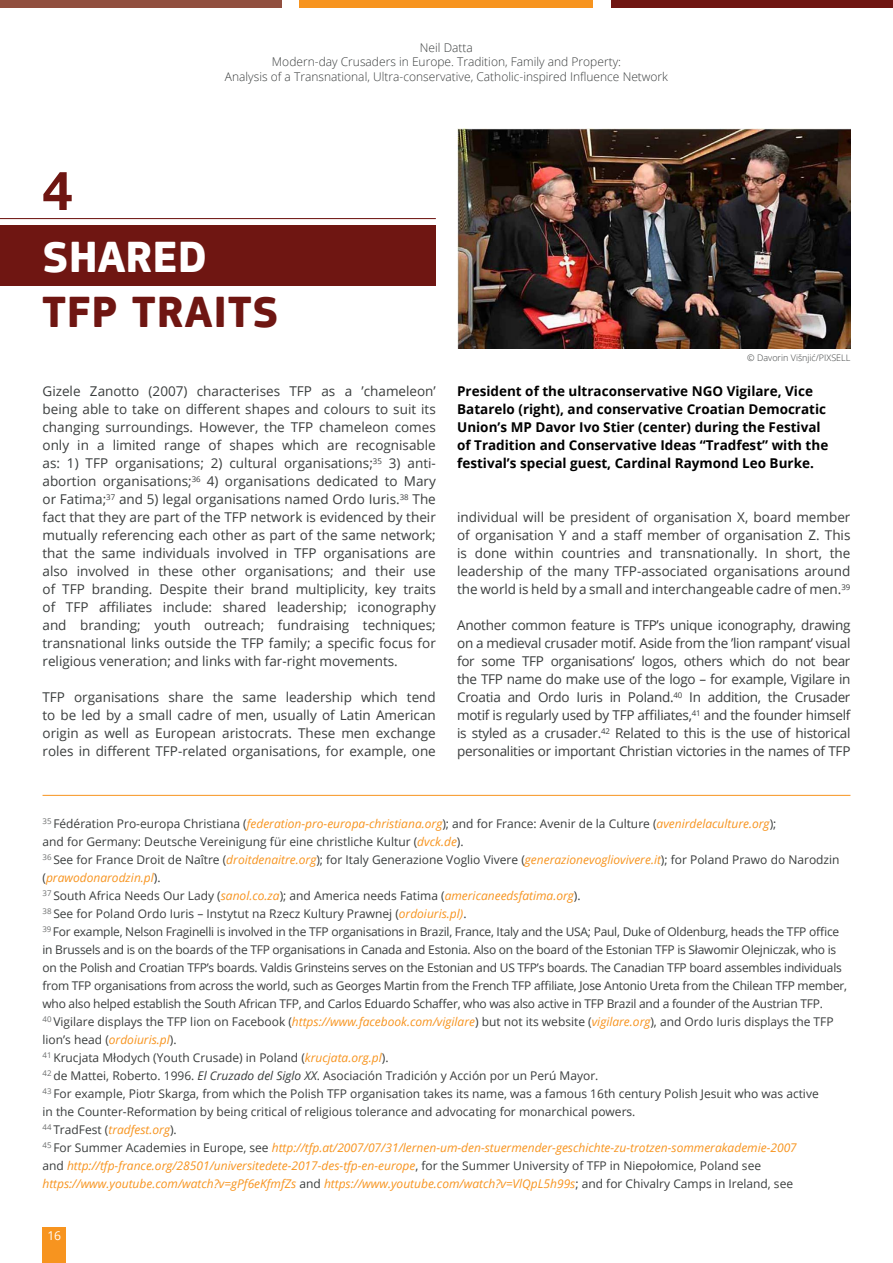
<style>
.page{position:relative;width:893px;height:1263px;background:#fff}
.page>*{position:absolute;margin:0;border:0;box-sizing:border-box;transform-origin:0 0}
.t1{font:700 54px "Helvetica Neue";color:#6f1612}
.t2{font:700 45px "PF Square Sans Pro";letter-spacing:.02em;color:#6f1612}
.t3{font:700 45px "PF Square Sans Pro";color:#fff}
.t4{font:13.5px/18px "Open Sans";color:#3a3d3d;text-align:justify}
.t5{font:700 13.5px/18px "Open Sans";color:#000}
.t6{font:12.15px "Open Sans";color:#fff}
.t7{font:12px/18px "Open Sans";color:#3a3d3d}
.t8{font:300 12px/14.4px "Open Sans";color:#3a3d3d;text-align:center}
.t9{font:300 9px "Open Sans";color:#3a3d3d}
.s1{font-style:italic;color:#f7941f}
.s2{font-style:italic}
</style>
<div class="page">
<div style="left:0;top:0;width:282px;height:7px;background:#914f3f"></div>
<div style="left:611px;top:0;width:282px;height:7px;background:#6f1612"></div>
<div style="left:300px;top:0;width:293px;height:7px;background:#f7941f"></div>
<div style="left:43px;top:1227px;width:23px;height:36px;background:#f7941f"></div>
<div style="left:0;top:226px;width:436px;height:60px;background:#6f1612"></div>
<hr style="left:0;top:218px;width:436px;height:1px;background:#6f1612">
<img style="left:457px;top:128px;width:393px;height:221px">
<hr style="left:43px;top:795px;width:807px;height:1px;background:#f7941f">
<p class="t8" style="left:225px;top:40px;width:445px">Neil Datta<br>Modern-day Crusaders in Europe. Tradition, Family and Property:<br>Analysis of a Transnational, Ultra-conservative, Catholic-inspired Influence Network</p>
<h1 class="t1" style="left:43px;top:148px;width:32px">4</h1>
<h2 class="t3" style="left:43px;top:231px;width:166px">SHARED</h2>
<h2 class="t2" style="left:43px;top:285px;width:238px">TFP TRAITS</h2>
<p class="t4" style="left:43px;top:382px;width:395px">Gizele Zanotto (2007) characterises TFP as a ’chameleon’ being able to take on different shapes and colours to suit its changing surroundings. However, the TFP chameleon comes only in a limited range of shapes which are recognisable as: 1) TFP organisations; 2) cultural organisations;<sup>35</sup> 3) anti&shy;abortion organisations;<sup>36</sup> 4) organisations dedicated to Mary or Fatima;<sup>37</sup> and 5) legal organisations named Ordo Iuris.<sup>38</sup> The fact that they are part of the TFP network is evidenced by their mutually referencing each other as part of the same network; that the same individuals involved in TFP organisations are also involved in these other organisations; and their use of TFP branding. Despite their brand multiplicity, key traits of TFP affiliates include: shared leadership; iconography and branding; youth outreach; fundraising techniques; transnational links outside the TFP family; a specific focus for religious veneration; and links with far-right movements.</p>
<p class="t4" style="left:43px;top:688px;width:395px">TFP organisations share the same leadership which tend to be led by a small cadre of men, usually of Latin American origin as well as European aristocrats. These men exchange roles in different TFP-related organisations, for example, one</p>
<p class="t9" style="left:747px;top:351px;width:105px">© Davorin Višnjić/PIXSELL</p>
<p class="t5" style="left:457px;top:382px;width:373px">President of the ultraconservative NGO Vigilare, Vice Batarelo (right), and conservative Croatian Democratic Union’s MP Davor Ivo Stier (center) during the Festival of Tradition and Conservative Ideas “Tradfest” with the festival’s special guest, Cardinal Raymond Leo Burke.</p>
<p class="t4" style="left:457px;top:508px;width:395px">individual will be president of organisation X, board member of organisation Y and a staff member of organisation Z. This is done within countries and transnationally. In short, the leadership of the many TFP-associated organisations around the world is held by a small and interchangeable cadre of men.<sup>39</sup></p>
<p class="t4" style="left:457px;top:616px;width:395px">Another common feature is TFP’s unique iconography, drawing on a medieval crusader motif. Aside from the ’lion rampant’ visual for some TFP organisations’ logos, others which do not bear the TFP name do make use of the logo – for example, Vigilare in Croatia and Ordo Iuris in Poland.<sup>40</sup> In addition, the Crusader motif is regularly used by TFP affiliates,<sup>41</sup> and the founder himself is styled as a crusader.<sup>42</sup> Related to this is the use of historical personalities or important Christian victories in the names of TFP</p>
<p class="t7" style="left:43px;top:814px;width:806px"><sup>35</sup> Fédération Pro-europa Christiana (<span class="s1">federation-pro-europa-christiana.org</span>); and for France: Avenir de la Culture (<span class="s1">avenirdelaculture.org</span>);<br>and for Germany: Deutsche Vereinigung für eine christliche Kultur (<span class="s1">dvck.de</span>).<br><sup>36</sup> See for France Droit de Naître (<span class="s1">droitdenaitre.org</span>); for Italy Generazione Voglio Vivere (<span class="s1">generazionevogliovivere.it</span>); for Poland Prawo do Narodzin (<span class="s1">prawodonarodzin.pl</span>).<br><sup>37</sup> South Africa Needs Our Lady (<span class="s1">sanol.co.za</span>); and America needs Fatima (<span class="s1">americaneedsfatima.org</span>).<br><sup>38</sup> See for Poland Ordo Iuris – Instytut na Rzecz Kultury Prawnej (<span class="s1">ordoiuris.pl)</span>.<br><sup>39</sup> For example, Nelson Fraginelli is involved in the TFP organisations in Brazil, France, Italy and the USA; Paul, Duke of Oldenburg, heads the TFP office in Brussels and is on the boards of the TFP organisations in Canada and Estonia. Also on the board of the Estonian TFP is Sławomir Olejniczak, who is on the Polish and Croatian TFP’s boards. Valdis Grinsteins serves on the Estonian and US TFP’s boards. The Canadian TFP board assembles individuals from TFP organisations from across the world, such as Georges Martin from the French TFP affiliate, Jose Antonio Ureta from the Chilean TFP member, who also helped establish the South African TFP, and Carlos Eduardo Schaffer, who was also active in TFP Brazil and a founder of the Austrian TFP.<br><sup>40</sup> Vigilare displays the TFP lion on Facebook (<span class="s1">https://www.facebook.com/vigilare</span>) but not its website (<span class="s1">vigilare.org</span>), and Ordo Iuris displays the TFP lion’s head (<span class="s1">ordoiuris.pl</span>).<br><sup>41</sup> Krucjata Młodych (Youth Crusade) in Poland (<span class="s1">krucjata.org.pl</span>).<br><sup>42</sup> de Mattei, Roberto. 1996. <span class="s2">El Cruzado del Siglo XX</span>. Asociación Tradición y Acción por un Perú Mayor.<br><sup>43</sup> For example, Piotr Skarga, from which the Polish TFP organisation takes its name, was a famous 16th century Polish Jesuit who was active<br>in the Counter-Reformation by being critical of religious tolerance and advocating for monarchical powers.<br><sup>44</sup> TradFest (<span class="s1">tradfest.org</span>).<br><sup>45</sup> For Summer Academies in Europe, see <span class="s1">http://tfp.at/2007/07/31/lernen-um-den-stuermender-geschichte-zu-trotzen-sommerakademie-2007<br></span>and <span class="s1">http://tfp-france.org/28501/universitedete-2017-des-tfp-en-europe</span>, for the Summer University of TFP in Niepołomice, Poland see <span class="s1">https://www.youtube.com/watch?v=gPf6eKfmfZs</span> and <span class="s1">https://www.youtube.com/watch?v=VlQpL5h99s</span>; and for Chivalry Camps in Ireland, see</p>
<p class="t6" style="left:48px;top:1227px;width:15px">16</p>
</div>
